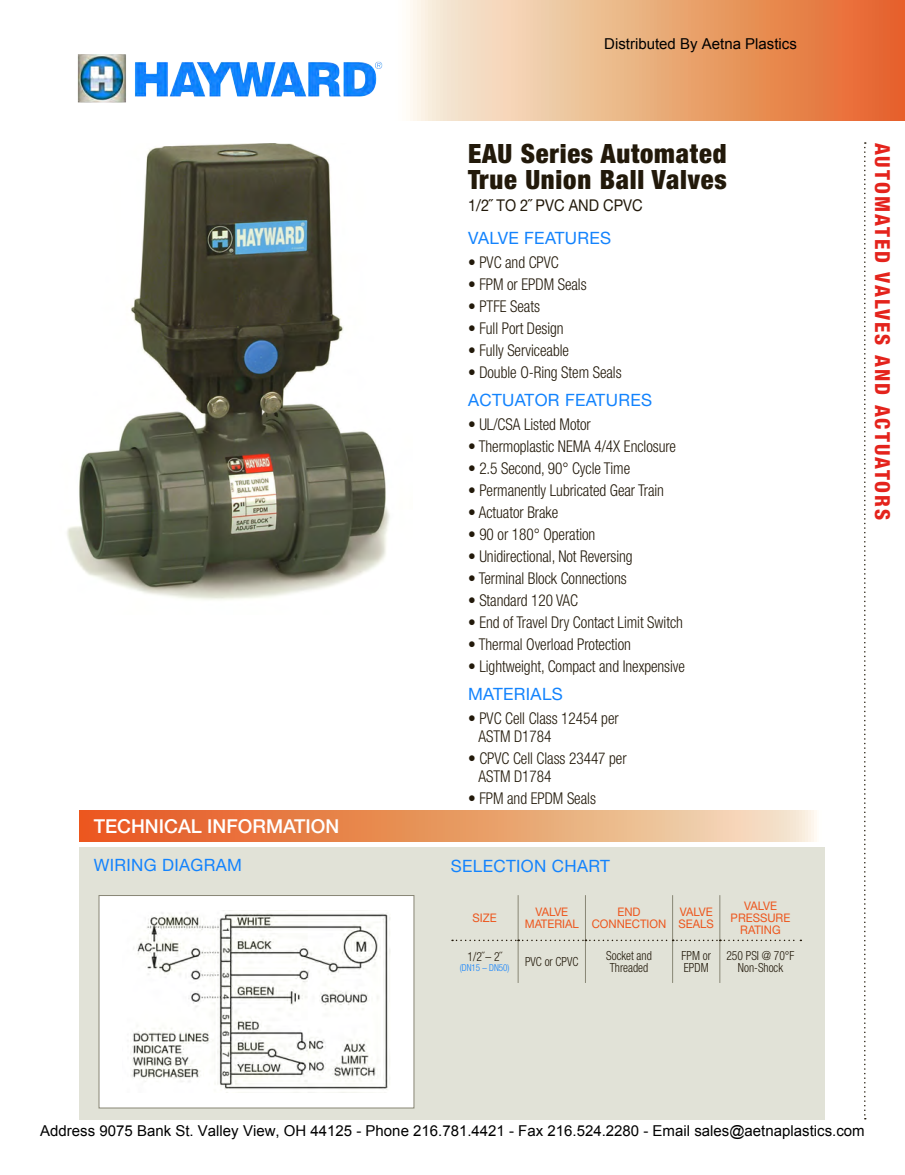
<style>
.page{position:relative;width:905px;height:1175px;background:#fff}
.page>*{position:absolute;margin:0;border:0;box-sizing:border-box;transform-origin:0 0}
.t1{font:900 condensed 26.55px/25.8px "Helvetica Neue LT Std";letter-spacing:.03em;color:#22190a}
.t2{font:800 condensed 20.7px "Helvetica Neue LT Std";letter-spacing:.1em;color:#e4231c}
.t3{font:500 19.2px "Helvetica Neue LT Std";color:#fff}
.t4{font:16.95px "Helvetica Neue LT Std";letter-spacing:.02em;color:#1383fd}
.t5{font:300 condensed 16.2px/17.7px "Helvetica Neue LT Std";letter-spacing:-.005em;color:#22190a;scale:.94 1}
.t6{font:16.2px "Helvetica Neue LT Std";color:#22190a;scale:.9 1}
.t7{font:15px "Arial";color:#000}
.t8{font:300 condensed 12.6px/11.9px "Helvetica Neue LT Std";color:#22190a;scale:.92 1}
.t9{font:11.85px/11.9px "Helvetica Neue LT Std";color:#ed561d;text-align:center;scale:.96 1}
.t10{font:300 condensed 9.6px "Helvetica Neue LT Std";color:#1383fd;scale:.94 1}
</style>
<div class="page">
<div style="left:80px;top:847px;width:744px;height:272px;background:#e1e2d7"></div>
<svg style="left:80px;top:810px;width:737px;height:32px;background:#ea9b6b"></svg>
<svg style="left:864px;top:142px;width:1px;height:977px"></svg>
<svg style="left:410px;top:0;width:494px;height:121px;background:#ecab7f"></svg>
<img style="left:67px;top:143px;width:323px;height:457px">
<div style="left:99px;top:895px;width:315px;height:213px;background:#fff"></div>
<div style="left:99px;top:895px;width:315px;height:213px;border:1px solid #888675"></div>
<img style="left:130px;top:910px;width:260px;height:180px">
<img style="left:77px;top:54px;width:306px;height:49px">
<hr style="left:517px;top:895px;width:1px;height:44px;background:#888675">
<hr style="left:585px;top:895px;width:1px;height:44px;background:#888675">
<hr style="left:672px;top:895px;width:1px;height:44px;background:#888675">
<hr style="left:719px;top:895px;width:1px;height:44px;background:#888675">
<hr style="left:517px;top:941px;width:1px;height:42px;background:#888675">
<hr style="left:585px;top:941px;width:1px;height:42px;background:#888675">
<hr style="left:672px;top:941px;width:1px;height:42px;background:#888675">
<hr style="left:719px;top:941px;width:1px;height:42px;background:#888675">
<svg style="left:452px;top:939px;width:349px;height:2px"></svg>
<p class="t3" style="left:94px;top:815px;width:247px">TECHNICAL INFORMATION</p>
<p class="t4" style="left:94px;top:855px;width:150px">WIRING DIAGRAM</p>
<p class="t7" style="left:604px;top:34px;width:194px">Distributed By Aetna Plastics</p>
<h1 class="t1" style="left:468px;top:140px;width:260px">EAU Series Automated<br>True Union Ball Valves</h1>
<p class="t6" style="left:468px;top:196px;width:195px">1/2˝ TO 2˝ PVC AND CPVC</p>
<p class="t4" style="left:468px;top:228px;width:145px">VALVE FEATURES</p>
<p class="t5" style="left:468px;top:253px;width:98px">• PVC and CPVC</p>
<p class="t5" style="left:468px;top:275px;width:128px">• FPM or EPDM Seals</p>
<p class="t5" style="left:468px;top:297px;width:78px">• PTFE Seats</p>
<p class="t5" style="left:468px;top:319px;width:103px">• Full Port Design</p>
<p class="t5" style="left:468px;top:341px;width:109px">• Fully Serviceable</p>
<p class="t5" style="left:468px;top:363px;width:165px">• Double O-Ring Stem Seals</p>
<p class="t4" style="left:468px;top:390px;width:185px">ACTUATOR FEATURES</p>
<p class="t5" style="left:468px;top:415px;width:132px">• UL/CSA Listed Motor</p>
<p class="t5" style="left:468px;top:437px;width:223px">• Thermoplastic NEMA 4/4X Enclosure</p>
<p class="t5" style="left:468px;top:459px;width:174px">• 2.5 Second, 90° Cycle Time</p>
<p class="t5" style="left:468px;top:481px;width:210px">• Permanently Lubricated Gear Train</p>
<p class="t5" style="left:468px;top:503px;width:97px">• Actuator Brake</p>
<p class="t5" style="left:468px;top:525px;width:137px">• 90 or 180° Operation</p>
<p class="t5" style="left:468px;top:547px;width:177px">• Unidirectional, Not Reversing</p>
<p class="t5" style="left:468px;top:569px;width:170px">• Terminal Block Connections</p>
<p class="t5" style="left:468px;top:591px;width:119px">• Standard 120 VAC</p>
<p class="t5" style="left:468px;top:613px;width:230px">• End of Travel Dry Contact Limit Switch</p>
<p class="t5" style="left:468px;top:635px;width:175px">• Thermal Overload Protection</p>
<p class="t5" style="left:468px;top:657px;width:232px">• Lightweight, Compact and Inexpensive</p>
<p class="t4" style="left:468px;top:684px;width:96px">MATERIALS</p>
<p class="t5" style="left:478px;top:709px;width:151px;text-indent:-10px">• PVC Cell Class 12454 per<br>ASTM D1784</p>
<p class="t5" style="left:478px;top:749px;width:159px;text-indent:-10px">• CPVC Cell Class 23447 per<br>ASTM D1784</p>
<p class="t5" style="left:468px;top:789px;width:137px">• FPM and EPDM Seals</p>
<p class="t4" style="left:451px;top:856px;width:160px">SELECTION CHART</p>
<p class="t9" style="left:472px;top:911px;width:27px">SIZE</p>
<p class="t9" style="left:524px;top:905px;width:58px">VALVE<br>MATERIAL</p>
<p class="t9" style="left:591px;top:905px;width:79px">END<br>CONNECTION</p>
<p class="t9" style="left:678px;top:905px;width:38px;text-align:left">VALVE<br>SEALS</p>
<p class="t9" style="left:730px;top:899px;width:64px">VALVE<br>PRESSURE<br>RATING</p>
<p class="t8" style="left:467px;top:950px;width:39px">1/2˝ – 2˝</p>
<p class="t10" style="left:460px;top:962px;width:128px">(DN15 – DN50) <sup>PVC</sup> <sup>or</sup> <sup>CPVC</sup></p>
<p class="t8" style="left:606px;top:949px;width:51px">Socket and<br>Threaded</p>
<p class="t8" style="left:681px;top:949px;width:33px">FPM or<br>EPDM</p>
<p class="t8" style="left:726px;top:949px;width:75px;text-align:center">250 PSI @ 70°F<br>Non-Shock</p>
<p class="t2" style="left:895px;top:143px;width:379px;rotate:90deg">AUTOMATED VALVES AND ACTUATORS</p>
<p class="t7" style="left:40px;top:1120px;width:825px">Address 9075 Bank St. Valley View, OH 44125 - Phone 216.781.4421 - Fax 216.524.2280 - Email sales@aetnaplastics.com</p>
</div>
